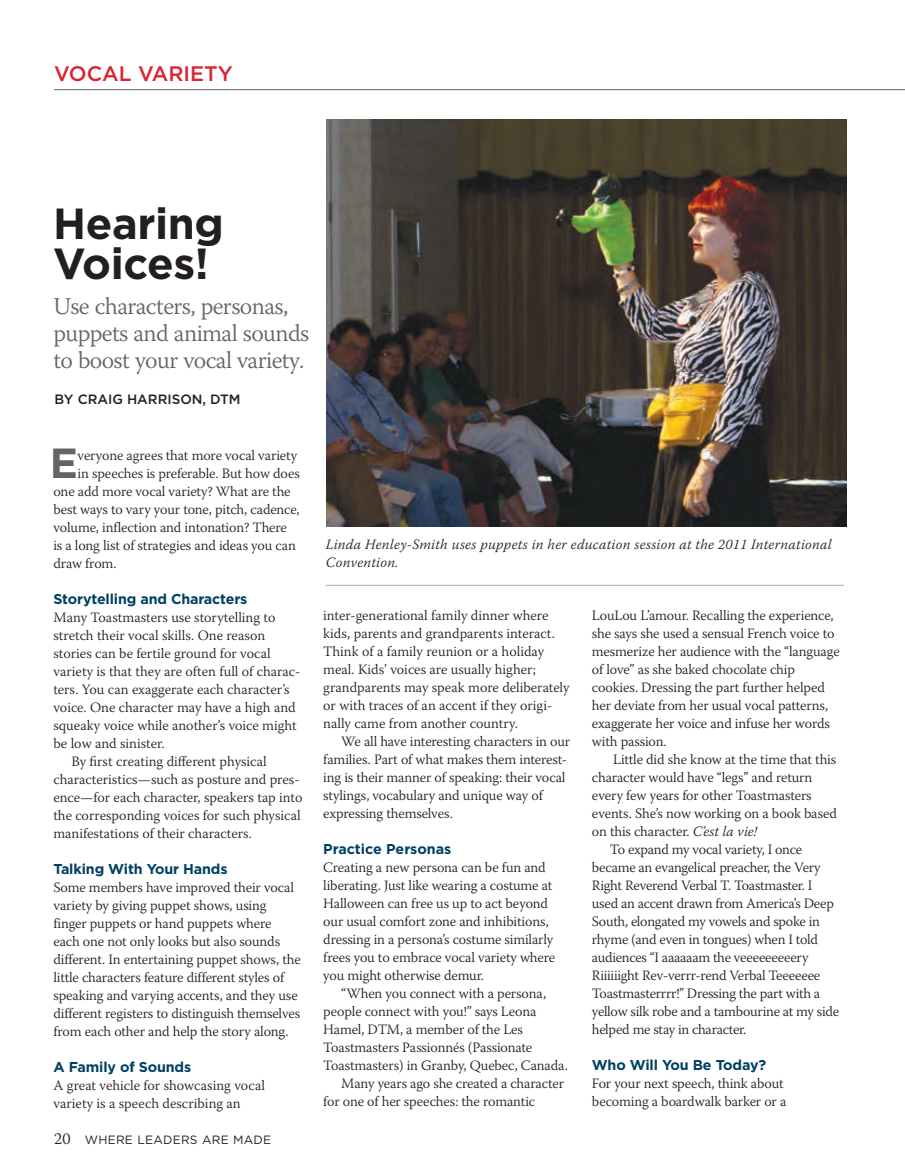
<style>
.page{position:relative;width:905px;height:1175px;background:#fff}
.page>*{position:absolute;margin:0;border:0;box-sizing:border-box;transform-origin:0 0}
.t1{font:700 43.5px/40.5px "Gotham";letter-spacing:-.01em;color:#231f20}
.t2{font:700 42px "Gotham";color:#636466}
.t3{font:300 24px/27px "Warnock Pro";letter-spacing:-.025em;color:#636466}
.t4{font:500 21px "Gotham";color:#d92432}
.t5{font:300 14.25px/18px "Warnock Pro";letter-spacing:-.01em;color:#231f20}
.t6{font:700 14.25px "Gotham";letter-spacing:-.01em;color:#004063}
.t7{font:italic 300 14.25px/18px "Warnock Pro";letter-spacing:.02em;color:#231f20}
.t8{font:500 13.5px "Gotham";color:#231f20}
.t9{font:12px "Gotham";letter-spacing:.02em;color:#231f20}
.s1{font-family:"Warnock Pro";font-weight:300;font-size:16.5px}
.s2{font-style:italic}
</style>
<div class="page">
<img style="left:327px;top:119px;width:519px;height:407px">
<hr style="left:54px;top:89px;width:850px;height:1px;background:#636466">
<hr style="left:326px;top:585px;width:518px;height:1px;background:#a2b5b7">
<h3 class="t4" style="left:54px;top:59px;width:180px">VOCAL VARIETY</h3>
<h1 class="t1" style="left:53px;top:203px;width:172px">Hearing<br>Voices!</h1>
<h3 class="t3" style="left:53px;top:292px;width:257px">Use characters, personas, puppets and animal sounds to boost your vocal variety.</h3>
<p class="t8" style="left:55px;top:390px;width:187px">BY CRAIG HARRISON, DTM</p>
<h2 class="t2" style="left:50px;top:435px;width:30px">E</h2>
<p class="t5" style="left:78px;top:446px;width:221px">veryone agrees that more vocal variety</p>
<p class="t5" style="left:78px;top:464px;width:224px">in speeches is preferable. But how does</p>
<p class="t5" style="left:53px;top:482px;width:239px">one add more vocal variety? What are the</p>
<p class="t5" style="left:53px;top:500px;width:248px">best ways to vary your tone, pitch, cadence,</p>
<p class="t5" style="left:53px;top:517px;width:235px">volume, inflection and intonation? There</p>
<p class="t5" style="left:53px;top:535px;width:244px">is a long list of strategies and ideas you can</p>
<p class="t5" style="left:53px;top:553px;width:65px">draw from.</p>
<p class="t6" style="left:53px;top:589px;width:195px">Storytelling and Characters</p>
<p class="t5" style="left:53px;top:607px;width:223px">Many Toastmasters use storytelling to</p>
<p class="t5" style="left:53px;top:625px;width:213px">stretch their vocal skills. One reason</p>
<p class="t5" style="left:53px;top:643px;width:219px">stories can be fertile ground for vocal</p>
<p class="t5" style="left:53px;top:661px;width:248px">variety is that they are often full of charac-</p>
<p class="t5" style="left:53px;top:679px;width:238px">ters. You can exaggerate each character’s</p>
<p class="t5" style="left:53px;top:697px;width:244px">voice. One character may have a high and</p>
<p class="t5" style="left:53px;top:715px;width:245px">squeaky voice while another’s voice might</p>
<p class="t5" style="left:53px;top:733px;width:113px">be low and sinister.</p>
<p class="t5" style="left:71px;top:751px;width:197px">By first creating different physical</p>
<p class="t5" style="left:53px;top:769px;width:248px">characteristics—such as posture and pres-</p>
<p class="t5" style="left:53px;top:787px;width:250px">ence—for each character, speakers tap into</p>
<p class="t5" style="left:53px;top:805px;width:249px">the corresponding voices for such physical</p>
<p class="t5" style="left:53px;top:823px;width:200px">manifestations of their characters.</p>
<p class="t6" style="left:53px;top:859px;width:176px">Talking With Your Hands</p>
<p class="t5" style="left:53px;top:877px;width:249px">Some members have improved their vocal variety by giving puppet shows, using finger puppets or hand puppets where each one not only looks but also sounds different. In entertaining puppet shows, the little characters feature different styles of speaking and varying accents, and they use different registers to distinguish themselves from each other and help the story along.</p>
<p class="t6" style="left:53px;top:1057px;width:139px">A Family of Sounds</p>
<p class="t5" style="left:53px;top:1075px;width:213px">A great vehicle for showcasing vocal variety is a speech describing an</p>
<p class="t9" style="left:54px;top:1131px;width:219px"><span class="s1">20</span> WHERE LEADERS ARE MADE</p>
<p class="t7" style="left:326px;top:534px;width:507px">Linda Henley-Smith uses puppets in her education session at the 2011 International<br>Convention.</p>
<p class="t5" style="left:323px;top:606px;width:248px">inter-generational family dinner where kids, parents and grandparents interact.<br>Think of a family reunion or a holiday meal. Kids’ voices are usually higher; grandparents may speak more deliberately or with traces of an accent if they origi&shy;nally came from another country.</p>
<p class="t5" style="left:323px;top:732px;width:248px;text-indent:18px">We all have interesting characters in our families. Part of what makes them interest&shy;ing is their manner of speaking: their vocal stylings, vocabulary and unique way of expressing themselves.</p>
<p class="t6" style="left:323px;top:839px;width:130px">Practice Personas</p>
<p class="t5" style="left:323px;top:858px;width:233px">Creating a new persona can be fun and liberating. Just like wearing a costume at Halloween can free us up to act beyond our usual comfort zone and inhibitions, dressing in a persona’s costume similarly frees you to embrace vocal variety where you might otherwise demur.</p>
<p class="t5" style="left:341px;top:984px;width:206px">“When you connect with a persona,</p>
<p class="t5" style="left:323px;top:1002px;width:215px">people connect with you!” says Leona</p>
<p class="t5" style="left:323px;top:1020px;width:201px">Hamel, DTM, a member of the Les</p>
<p class="t5" style="left:323px;top:1038px;width:210px">Toastmasters Passionnés (Passionate</p>
<p class="t5" style="left:323px;top:1056px;width:246px">Toastmasters) in Granby, Quebec, Canada.</p>
<p class="t5" style="left:341px;top:1074px;width:224px">Many years ago she created a character</p>
<p class="t5" style="left:323px;top:1092px;width:213px">for one of her speeches: the romantic</p>
<p class="t5" style="left:592px;top:606px;width:249px">LouLou L’amour. Recalling the experience, she says she used a sensual French voice to mesmerize her audience with the “language of love” as she baked chocolate chip cookies. Dressing the part further helped her deviate from her usual vocal patterns, exaggerate her voice and infuse her words with passion.</p>
<p class="t5" style="left:613px;top:750px;width:224px">Little did she know at the time that this</p>
<p class="t5" style="left:592px;top:768px;width:222px">character would have “legs” and return</p>
<p class="t5" style="left:592px;top:786px;width:221px">every few years for other Toastmasters</p>
<p class="t5" style="left:592px;top:804px;width:246px">events. She’s now working on a book based</p>
<p class="t5" style="left:592px;top:822px;width:167px">on this character. <span class="s2">C’est la vie!</span></p>
<p class="t5" style="left:610px;top:840px;width:194px">To expand my vocal variety, I once</p>
<p class="t5" style="left:592px;top:858px;width:230px">became an evangelical preacher, the Very</p>
<p class="t5" style="left:592px;top:876px;width:222px">Right Reverend Verbal T. Toastmaster. I</p>
<p class="t5" style="left:592px;top:894px;width:243px">used an accent drawn from America’s Deep</p>
<p class="t5" style="left:592px;top:912px;width:229px">South, elongated my vowels and spoke in</p>
<p class="t5" style="left:592px;top:930px;width:227px">rhyme (and even in tongues) when I told</p>
<p class="t5" style="left:592px;top:948px;width:218px">audiences “I aaaaaam the veeeeeeeeery</p>
<p class="t5" style="left:592px;top:966px;width:230px">Riiiiiight Rev-verrr-rend Verbal Teeeeeee</p>
<p class="t5" style="left:592px;top:984px;width:230px">Toastmasterrrr!” Dressing the part with a</p>
<p class="t5" style="left:592px;top:1002px;width:248px">yellow silk robe and a tambourine at my side</p>
<p class="t5" style="left:592px;top:1020px;width:156px">helped me stay in character.</p>
<p class="t6" style="left:592px;top:1055px;width:176px">Who Will You Be Today?</p>
<p class="t5" style="left:592px;top:1074px;width:196px">For your next speech, think about becoming a boardwalk barker or a</p>
</div>
